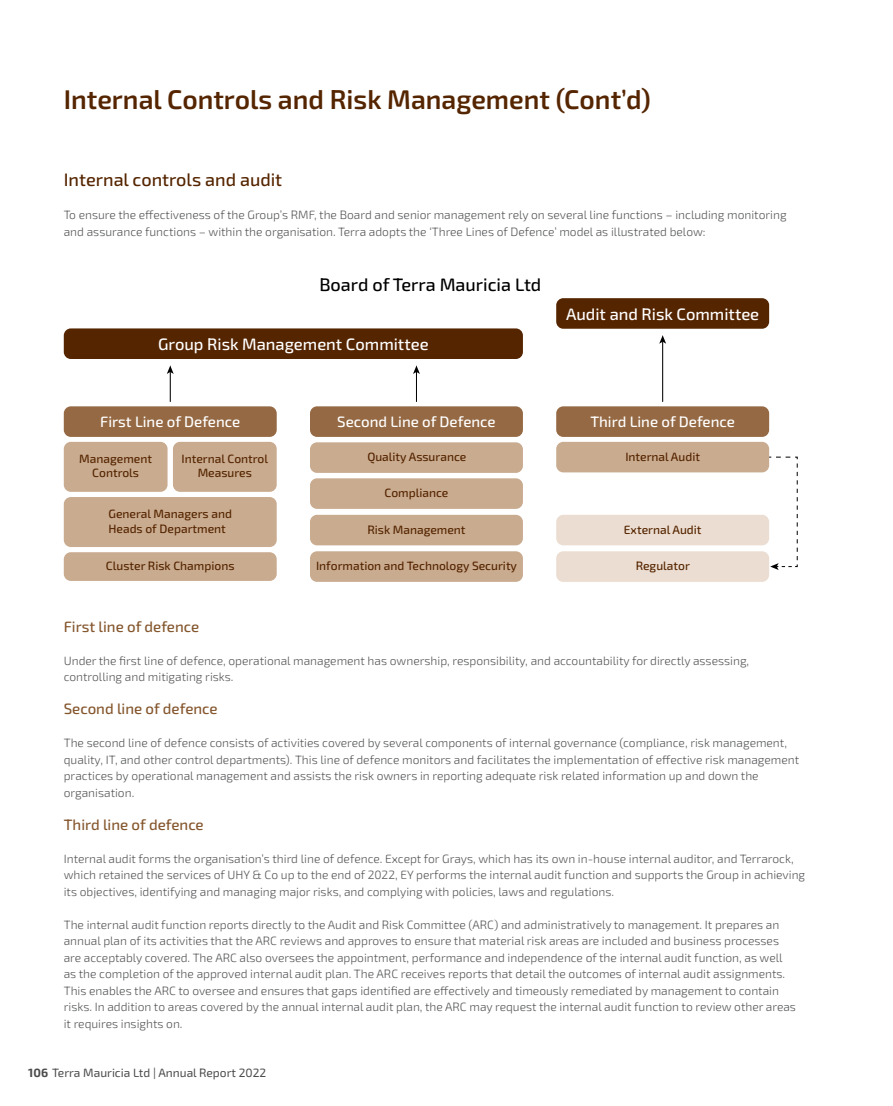
<style>
.page{position:relative;width:893px;height:1106px;background:#fff}
.page>*{position:absolute;margin:0;border:0;box-sizing:border-box;transform-origin:0 0}
.t1{font:600 27px "Exo 2";color:#552500}
.t2{font:500 18px "Exo 2";color:#552500}
.t3{font:500 18px "Exo 2";color:#000}
.t4{font:500 16.5px "Exo 2";color:#fff}
.t5{font:500 15px "Exo 2";color:#85572e}
.t6{font:500 15px "Exo 2";color:#fff}
.t7{font:300 12px/16.5px "Exo 2";color:#58595b}
.t8{font:500 12px/14.4px "Exo 2";color:#552500;text-align:center}
.t9{font:12px "Exo 2";color:#4c4c4e}
.s1{font-weight:700}
</style>
<div class="page">
<div style="left:64px;top:328px;width:459px;height:31px;background:#552500;border-radius:7px"></div>
<div style="left:556px;top:298px;width:213px;height:31px;background:#552500;border-radius:7px"></div>
<div style="left:556px;top:406px;width:213px;height:31px;background:#956943;border-radius:7px"></div>
<div style="left:310px;top:406px;width:213px;height:31px;background:#956943;border-radius:7px"></div>
<div style="left:64px;top:406px;width:213px;height:31px;background:#956943;border-radius:7px"></div>
<div style="left:64px;top:442px;width:104px;height:50px;background:#c9ab90;border-radius:7px"></div>
<div style="left:64px;top:497px;width:213px;height:50px;background:#c9ab90;border-radius:7px"></div>
<div style="left:64px;top:552px;width:213px;height:29px;background:#c9ab90;border-radius:7px"></div>
<div style="left:173px;top:442px;width:104px;height:50px;background:#c9ab90;border-radius:7px"></div>
<div style="left:310px;top:478px;width:213px;height:31px;background:#c9ab90;border-radius:7px"></div>
<div style="left:310px;top:442px;width:213px;height:31px;background:#c9ab90;border-radius:7px"></div>
<div style="left:310px;top:515px;width:213px;height:30px;background:#c9ab90;border-radius:7px"></div>
<div style="left:310px;top:551px;width:213px;height:31px;background:#c9ab90;border-radius:7px"></div>
<div style="left:556px;top:442px;width:213px;height:30px;background:#c9ab90;border-radius:7px"></div>
<div style="left:556px;top:515px;width:213px;height:30px;background:#ebddd1;border-radius:7px"></div>
<div style="left:556px;top:551px;width:213px;height:31px;background:#ebddd1;border-radius:7px"></div>
<svg style="left:769px;top:456px;width:29px;height:114px"></svg>
<hr style="left:170px;top:371px;width:1px;height:31px;background:#000">
<svg style="left:167px;top:365px;width:7px;height:9px"></svg>
<hr style="left:416px;top:371px;width:1px;height:31px;background:#000">
<svg style="left:413px;top:365px;width:7px;height:9px"></svg>
<hr style="left:662px;top:341px;width:1px;height:61px;background:#000">
<svg style="left:659px;top:335px;width:7px;height:9px"></svg>
<h1 class="t1" style="left:64px;top:80px;width:589px">Internal Controls and Risk Management (Cont’d)</h1>
<h2 class="t2" style="left:64px;top:167px;width:220px">Internal controls and audit</h2>
<p class="t7" style="left:64px;top:206px;width:724px">To ensure the effectiveness of the Group’s RMF, the Board and senior management rely on several line functions – including monitoring and assurance functions – within the organisation. Terra adopts the ‘Three Lines of Defence’ model as illustrated below:</p>
<h2 class="t3" style="left:319px;top:272px;width:223px">Board of Terra Mauricia Ltd</h2>
<h3 class="t4" style="left:158px;top:333px;width:272px">Group Risk Management Committee</h3>
<h3 class="t4" style="left:566px;top:302px;width:195px">Audit and Risk Committee</h3>
<p class="t6" style="left:100px;top:411px;width:142px">First Line of Defence</p>
<p class="t8" style="left:79px;top:451px;width:74px">Management<br>Controls</p>
<p class="t8" style="left:109px;top:506px;width:125px;text-align:left">General Managers and<br>Heads of Department</p>
<p class="t8" style="left:106px;top:558px;width:130px">Cluster Risk Champions</p>
<p class="t8" style="left:182px;top:451px;width:88px">Internal Control<br>Measures</p>
<p class="t6" style="left:337px;top:411px;width:160px">Second Line of Defence</p>
<p class="t6" style="left:590px;top:411px;width:146px">Third Line of Defence</p>
<p class="t8" style="left:367px;top:449px;width:100px">Quality Assurance</p>
<p class="t8" style="left:384px;top:485px;width:65px">Compliance</p>
<p class="t8" style="left:367px;top:521px;width:100px">Risk Management</p>
<p class="t8" style="left:316px;top:558px;width:203px">Information and Technology Security</p>
<p class="t8" style="left:625px;top:448px;width:76px">Internal Audit</p>
<p class="t8" style="left:624px;top:521px;width:79px">External Audit</p>
<p class="t8" style="left:636px;top:558px;width:56px">Regulator</p>
<p class="t5" style="left:64px;top:616px;width:137px">First line of defence</p>
<p class="t7" style="left:64px;top:652px;width:687px">Under the first line of defence, operational management has ownership, responsibility, and accountability for directly assessing, controlling and mitigating risks.</p>
<p class="t5" style="left:64px;top:698px;width:155px">Second line of defence</p>
<p class="t7" style="left:64px;top:734px;width:737px">The second line of defence consists of activities covered by several components of internal governance (compliance, risk management, quality, IT, and other control departments). This line of defence monitors and facilitates the implementation of effective risk management practices by operational management and assists the risk owners in reporting adequate risk related information up and down the organisation.</p>
<p class="t5" style="left:64px;top:814px;width:141px">Third line of defence</p>
<p class="t7" style="left:64px;top:850px;width:743px">Internal audit forms the organisation’s third line of defence. Except for Grays, which has its own in-house internal auditor, and Terrarock, which retained the services of UHY &amp; Co up to the end of 2022, EY performs the internal audit function and supports the Group in achieving its objectives, identifying and managing major risks, and complying with policies, laws and regulations.</p>
<p class="t7" style="left:64px;top:916px;width:734px">The internal audit function reports directly to the Audit and Risk Committee (ARC) and administratively to management. It prepares an annual plan of its activities that the ARC reviews and approves to ensure that material risk areas are included and business processes are acceptably covered. The ARC also oversees the appointment, performance and independence of the internal audit function, as well as the completion of the approved internal audit plan. The ARC receives reports that detail the outcomes of internal audit assignments.<br>This enables the ARC to oversee and ensures that gaps identified are effectively and timeously remediated by management to contain risks. In addition to areas covered by the annual internal audit plan, the ARC may request the internal audit function to review other areas it requires insights on.</p>
<p class="t9" style="left:28px;top:1064px;width:240px"><span class="s1">106</span> Terra Mauricia Ltd | Annual Report 2022</p>
</div>
